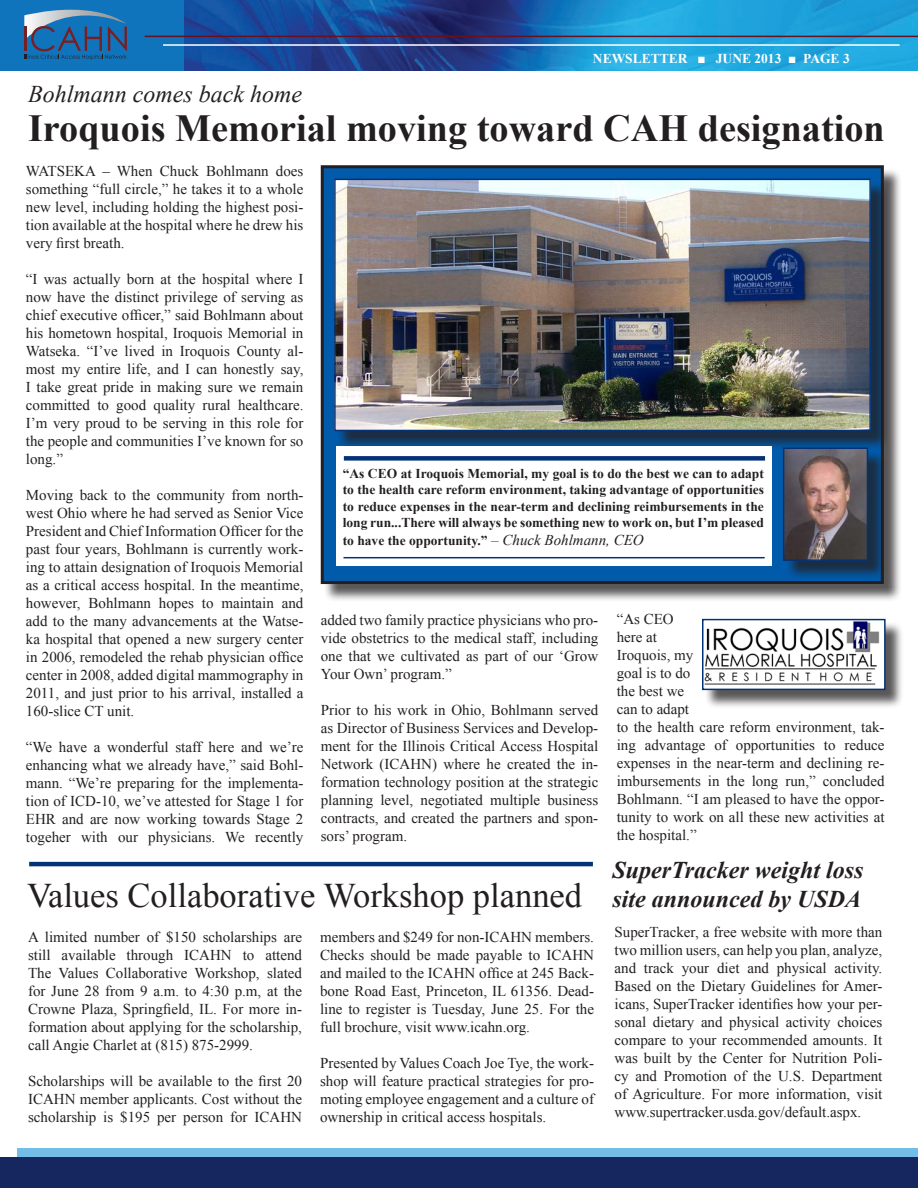
<style>
.page{position:relative;width:918px;height:1188px;background:#fff}
.page>*{position:absolute;margin:0;border:0;box-sizing:border-box;transform-origin:0 0}
.t1{font:700 38.25px "Times New Roman";color:#231f20}
.t2{font:34.5px "Times New Roman";color:#231f20}
.t3{font:italic 700 24px "Times New Roman";color:#231f20}
.t4{font:italic 24px "Times New Roman";color:#231f20}
.t5{font:15px/18px "Times New Roman";color:#231f20;text-align:justify}
.t6{font:700 13.5px/16.2px "Times New Roman";color:#231f20;text-align:justify}
.t7{font:700 13.5px "Times New Roman";color:#fff}
.s1{font-weight:400;font-style:italic;font-size:15px}
</style>
<div class="page">
<div style="left:17px;top:1148px;width:901px;height:36px;background:#73bde9"></div>
<div style="left:0;top:1158px;width:918px;height:30px;background:#16265e"></div>
<div style="left:0;top:0;width:918px;height:70px;background:#1074bc"></div>
<img style="left:185px;top:0;width:733px;height:70px">
<svg style="left:24px;top:9px;width:103px;height:51px"></svg>
<hr style="left:145px;top:36px;width:773px;height:1px;background:#68101d">
<hr style="left:163px;top:44px;width:737px;height:2px;background:#fff">
<div style="left:323px;top:167px;width:579px;height:436px;background:#231f20;opacity:.75"></div>
<div style="left:321px;top:165px;width:563px;height:419px;background:#015aaa;border:3px solid #231f20"></div>
<div style="left:336px;top:181px;width:553px;height:269px;background:#231f20;opacity:.75"></div>
<img style="left:337px;top:182px;width:531px;height:246px">
<div style="left:334px;top:179px;width:537px;height:252px;border:2px solid #053276"></div>
<div style="left:785px;top:450px;width:102px;height:129px;background:#231f20;opacity:.75"></div>
<img style="left:786px;top:451px;width:79px;height:107px">
<div style="left:783px;top:448px;width:85px;height:113px;border:2px solid #053276"></div>
<div style="left:336px;top:446px;width:436px;height:120px;background:#fff"></div>
<div style="left:344px;top:456px;width:421px;height:5px;background:#053276"></div>
<hr style="left:344px;top:557px;width:421px;height:1px;background:#053276">
<div style="left:704px;top:621px;width:200px;height:88px;background:#231f20;opacity:.75"></div>
<img style="left:705px;top:622px;width:178px;height:65px">
<div style="left:702px;top:619px;width:184px;height:71px;border:2px solid #053276"></div>
<hr style="left:29px;top:862px;width:564px;height:4px;background:#053276">
<p class="t4" style="left:28px;top:77px;width:275px">Bohlmann comes back home</p>
<p class="t7" style="left:593px;top:49px;width:258px">NEWSLETTER ■ JUNE 2013 ■ PAGE 3</p>
<p class="t1" style="left:28px;top:102px;width:858px">Iroquois Memorial moving toward CAH designation</p>
<p class="t5" style="left:26px;top:161px;width:279px">WATSEKA – When Chuck Bohlmann does something “full circle,” he takes it to a whole new level, including holding the highest posi&shy;tion available at the hospital where he drew his very first breath.</p>
<p class="t5" style="left:26px;top:269px;width:279px">“I was actually born at the hospital where I now have the distinct privilege of serving as chief executive officer,” said Bohlmann about his hometown hospital, Iroquois Memorial in Watseka. “I’ve lived in Iroquois County al&shy;most my entire life, and I can honestly say, I take great pride in making sure we remain committed to good quality rural healthcare.<br>I’m very proud to be serving in this role for the people and communities I’ve known for so long.”</p>
<p class="t5" style="left:26px;top:485px;width:279px">Moving back to the community from north&shy;west Ohio where he had served as Senior Vice President and Chief Information Officer for the past four years, Bohlmann is currently work&shy;ing to attain designation of Iroquois Memorial as a critical access hospital. In the meantime, however, Bohlmann hopes to maintain and add to the many advancements at the Watse&shy;ka hospital that opened a new surgery center in 2006, remodeled the rehab physician office center in 2008, added digital mammography in 2011, and just prior to his arrival, installed a 160-slice CT unit.</p>
<p class="t5" style="left:26px;top:737px;width:279px">“We have a wonderful staff here and we’re enhancing what we already have,” said Bohl&shy;mann. “We’re preparing for the implementa&shy;tion of ICD-10, we’ve attested for Stage 1 for EHR and are now working towards Stage 2</p>
<p class="t5" style="left:26px;top:827px;width:279px">togeher with our physicians. We recently</p>
<p class="t6" style="left:343px;top:465px;width:423px">“As CEO at Iroquois Memorial, my goal is to do the best we can to adapt to the health care reform environment, taking advantage of opportunities to reduce expenses in the near-term and declining reimbursements in the long run...There will always be something new to work on, but I’m pleased</p>
<p class="t6" style="left:343px;top:532px;width:303px">to have the opportunity.” <span class="s1">– Chuck Bohlmann, CEO</span></p>
<p class="t5" style="left:321px;top:611px;width:279px">added two family practice physicians who pro&shy;vide obstetrics to the medical staff, including one that we cultivated as part of our ‘Grow Your Own’ program.”</p>
<p class="t5" style="left:321px;top:701px;width:279px">Prior to his work in Ohio, Bohlmann served as Director of Business Services and Develop&shy;ment for the Illinois Critical Access Hospital Network (ICAHN) where he created the in&shy;formation technology position at the strategic planning level, negotiated multiple business contracts, and created the partners and spon&shy;sors’ program.</p>
<p class="t5" style="left:617px;top:610px;width:78px;text-align:left">“As CEO here at<br>Iroquois, my goal is to do the best we</p>
<p class="t5" style="left:617px;top:700px;width:74px">can to adapt</p>
<p class="t5" style="left:617px;top:718px;width:269px">to the health care reform environment, tak&shy;ing advantage of opportunities to reduce expenses in the near-term and declining re&shy;imbursements in the long run,” concluded Bohlmann. “I am pleased to have the oppor&shy;tunity to work on all these new activities at the hospital.”</p>
<p class="t2" style="left:27px;top:873px;width:557px">Values Collaborative Workshop planned</p>
<p class="t5" style="left:28px;top:928px;width:275px">A limited number of $150 scholarships are still available through ICAHN to attend The Values Collaborative Workshop, slated for June 28 from 9 a.m. to 4:30 p.m, at the Crowne Plaza, Springfield, IL. For more in&shy;formation about applying for the scholarship, call Angie Charlet at (815) 875-2999.</p>
<p class="t5" style="left:28px;top:1072px;width:275px">Scholarships will be available to the first 20<br>ICAHN member applicants. Cost without the scholarship is $195 per person for ICAHN</p>
<p class="t5" style="left:320px;top:928px;width:275px">members and $249 for non-ICAHN members.<br>Checks should be made payable to ICAHN and mailed to the ICAHN office at 245 Back&shy;bone Road East, Princeton, IL 61356. Dead&shy;line to register is Tuesday, June 25. For the full brochure, visit www.icahn.org.</p>
<p class="t5" style="left:320px;top:1054px;width:275px">Presented by Values Coach Joe Tye, the work&shy;shop will feature practical strategies for pro&shy;moting employee engagement and a culture of ownership in critical access hospitals.</p>
<p class="t3" style="left:612px;top:853px;width:253px">SuperTracker weight loss</p>
<p class="t3" style="left:612px;top:882px;width:250px">site announced by USDA</p>
<p class="t5" style="left:615px;top:923px;width:269px">SuperTracker, a free website with more than two million users, can help you plan, analyze, and track your diet and physical activity.<br>Based on the Dietary Guidelines for Amer&shy;icans, SuperTracker identifies how your per&shy;sonal dietary and physical activity choices compare to your recommended amounts. It was built by the Center for Nutrition Poli&shy;cy and Promotion of the U.S. Department of Agriculture. For more information, visit www.supertracker.usda.gov/default.aspx.</p>
</div>
